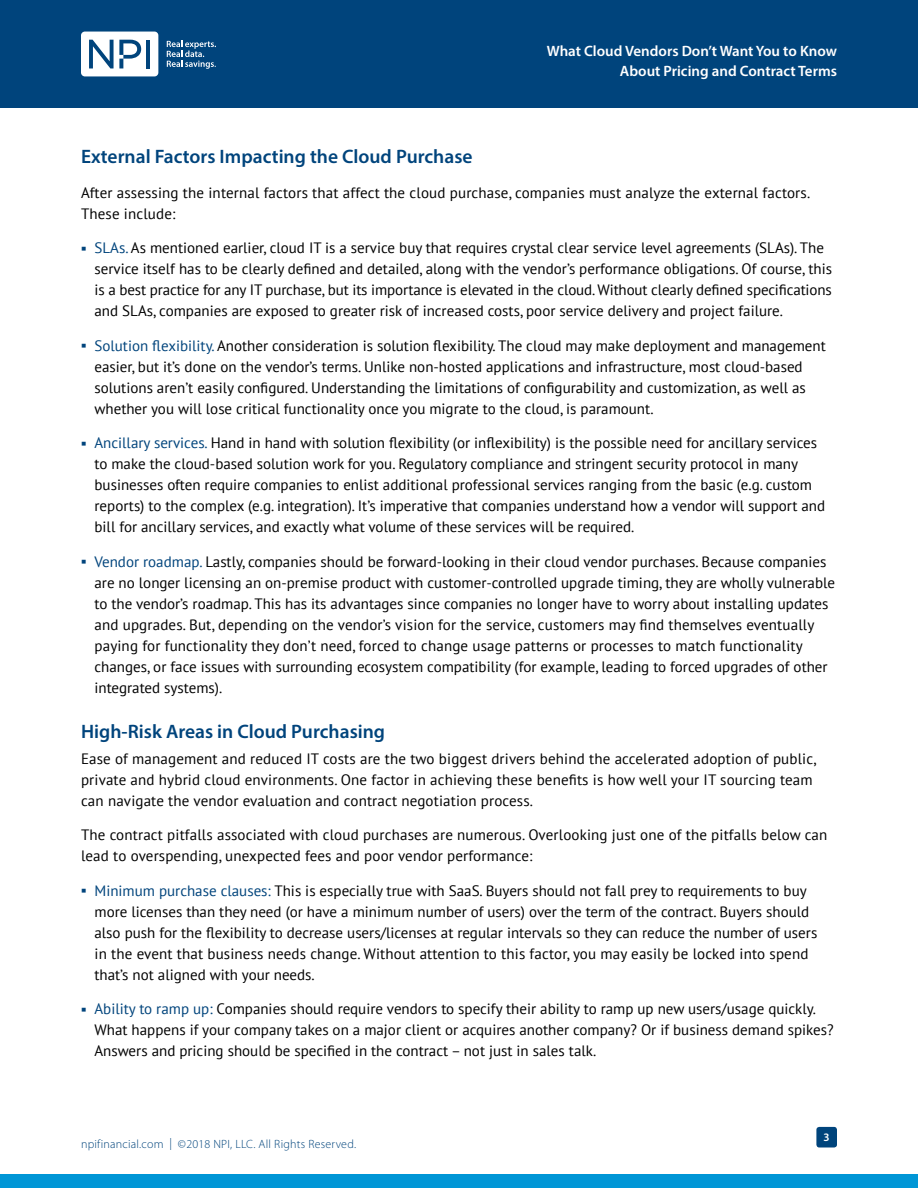
<style>
.page{position:relative;width:918px;height:1188px;background:#fff}
.page>*{position:absolute;margin:0;border:0;box-sizing:border-box;transform-origin:0 0}
.t1{font:600 19.5px "Myriad Pro";color:#00447c}
.t2{font:15px/21px "PT Sans";color:#000}
.t3{font:600 15px/19.5px "Myriad Pro";color:#fff;text-align:right}
.t4{font:300 12px "Myriad Pro";letter-spacing:.02em;color:#00447c}
.t5{font:600 11.4px "Myriad Pro";color:#fff}
.s1{font-family:"Menlo";font-size:9px;color:#00447c}
.s2{color:#00447c}
</style>
<div class="page">
<div style="left:0;top:0;width:918px;height:108px;background:#00447c"></div>
<div style="left:0;top:1174px;width:918px;height:14px;background:#0096d6"></div>
<div style="left:816px;top:1127px;width:21px;height:20px;background:#00447c;border-radius:3px"></div>
<div style="left:81px;top:32px;width:77px;height:44px;background:#fff;border-radius:4px"></div>
<hr style="left:146px;top:40px;width:4px;height:28px;background:#00447c">
<svg style="left:89px;top:40px;width:52px;height:28px"></svg>
<svg style="left:167px;top:41px;width:49px;height:28px"></svg>
<p class="t3" style="left:547px;top:41px;width:292px">What Cloud Vendors Don’t Want You to Know<br>About Pricing and Contract Terms</p>
<h1 class="t1" style="left:81px;top:144px;width:393px">External Factors Impacting the Cloud Purchase</h1>
<p class="t2" style="left:81px;top:182px;width:731px">After assessing the internal factors that affect the cloud purchase, companies must analyze the external factors.<br>These include:</p>
<p class="t2" style="left:94px;top:237px;width:739px;text-indent:-14px"><span class="s1">◾</span> <span class="s2">SLAs.</span> As mentioned earlier, cloud IT is a service buy that requires crystal clear service level agreements (SLAs). The service itself has to be clearly defined and detailed, along with the vendor’s performance obligations. Of course, this is a best practice for any IT purchase, but its importance is elevated in the cloud. Without clearly defined specifications and SLAs, companies are exposed to greater risk of increased costs, poor service delivery and project failure.</p>
<p class="t2" style="left:94px;top:335px;width:733px;text-indent:-14px"><span class="s1">◾</span> <span class="s2">Solution flexibility.</span> Another consideration is solution flexibility. The cloud may make deployment and management easier, but it’s done on the vendor’s terms. Unlike non-hosted applications and infrastructure, most cloud-based solutions aren’t easily configured. Understanding the limitations of configurability and customization, as well as whether you will lose critical functionality once you migrate to the cloud, is paramount.</p>
<p class="t2" style="left:94px;top:432px;width:732px;text-indent:-14px"><span class="s1">◾</span> <span class="s2">Ancillary services.</span> Hand in hand with solution flexibility (or inflexibility) is the possible need for ancillary services to make the cloud-based solution work for you. Regulatory compliance and stringent security protocol in many businesses often require companies to enlist additional professional services ranging from the basic (e.g. custom reports) to the complex (e.g. integration). It’s imperative that companies understand how a vendor will support and bill for ancillary services, and exactly what volume of these services will be required.</p>
<p class="t2" style="left:94px;top:551px;width:742px;text-indent:-14px"><span class="s1">◾</span> <span class="s2">Vendor roadmap.</span> Lastly, companies should be forward-looking in their cloud vendor purchases. Because companies are no longer licensing an on-premise product with customer-controlled upgrade timing, they are wholly vulnerable to the vendor’s roadmap. This has its advantages since companies no longer have to worry about installing updates and upgrades. But, depending on the vendor’s vision for the service, customers may find themselves eventually paying for functionality they don’t need, forced to change usage patterns or processes to match functionality changes, or face issues with surrounding ecosystem compatibility (for example, leading to forced upgrades of other integrated systems).</p>
<h1 class="t1" style="left:81px;top:719px;width:306px">High-Risk Areas in Cloud Purchasing</h1>
<p class="t2" style="left:81px;top:748px;width:737px">Ease of management and reduced IT costs are the two biggest drivers behind the accelerated adoption of public, private and hybrid cloud environments. One factor in achieving these benefits is how well your IT sourcing team can navigate the vendor evaluation and contract negotiation process.</p>
<p class="t2" style="left:81px;top:824px;width:748px">The contract pitfalls associated with cloud purchases are numerous. Overlooking just one of the pitfalls below can lead to overspending, unexpected fees and poor vendor performance:</p>
<p class="t2" style="left:94px;top:880px;width:724px;text-indent:-14px"><span class="s1">◾</span> <span class="s2">Minimum purchase clauses:</span> This is especially true with SaaS. Buyers should not fall prey to requirements to buy more licenses than they need (or have a minimum number of users) over the term of the contract. Buyers should also push for the flexibility to decrease users/licenses at regular intervals so they can reduce the number of users in the event that business needs change. Without attention to this factor, you may easily be locked into spend that’s not aligned with your needs.</p>
<p class="t2" style="left:94px;top:998px;width:741px;text-indent:-14px"><span class="s1">◾</span> <span class="s2">Ability to ramp up:</span> Companies should require vendors to specify their ability to ramp up new users/usage quickly.<br>What happens if your company takes on a major client or acquires another company? Or if business demand spikes?<br>Answers and pricing should be specified in the contract – not just in sales talk.</p>
<p class="t4" style="left:81px;top:1137px;width:277px">npifinancial.com | ©2018 NPI, LLC. All Rights Reserved.</p>
<p class="t5" style="left:824px;top:1130px;width:8px">3</p>
</div>
